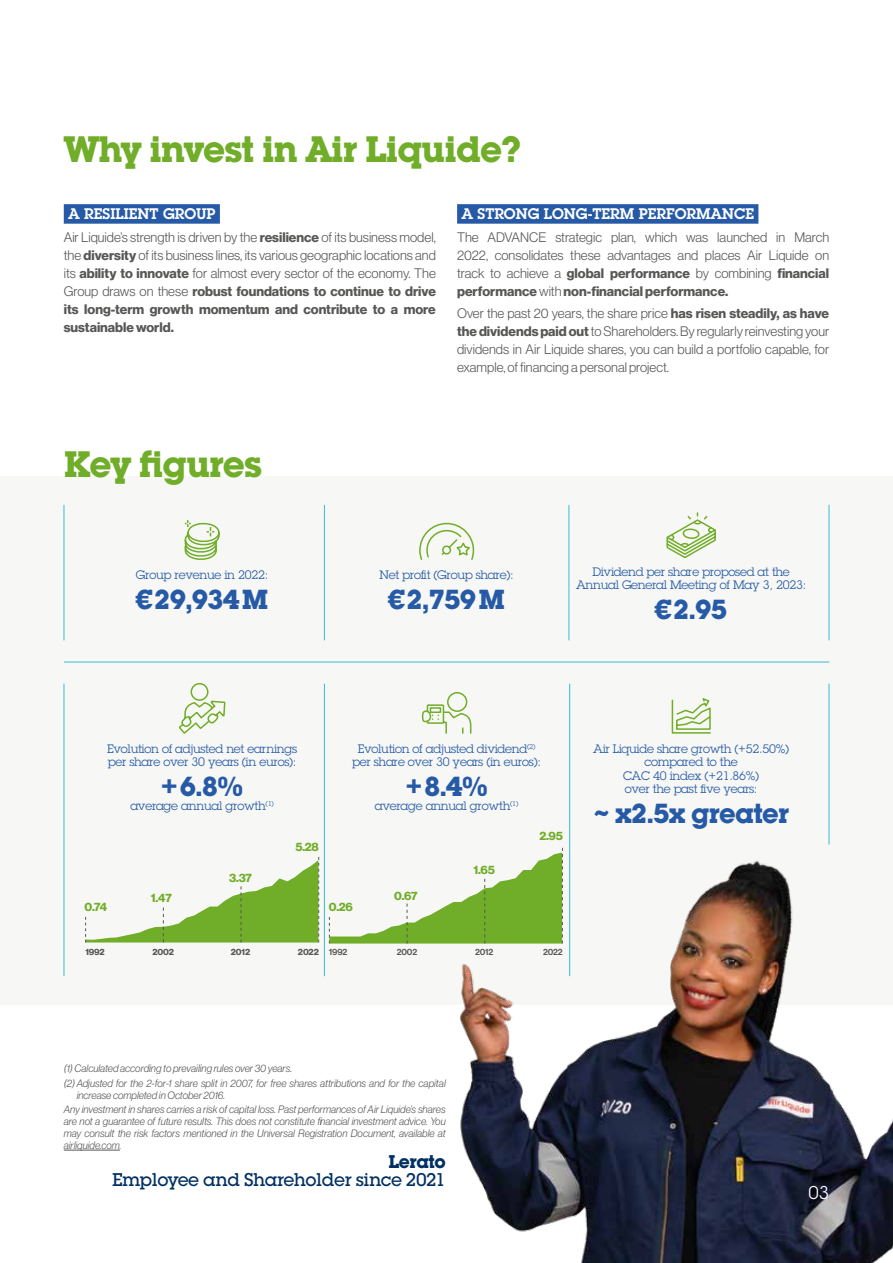
<style>
.page{position:relative;width:893px;height:1263px;background:#fff}
.page>*{position:absolute;margin:0;border:0;box-sizing:border-box;transform-origin:0 0}
.t1{font:700 36px "Lubalin Graph Std";letter-spacing:-.025em;color:#70ad28}
.t2{font:700 27px "Lubalin Graph Std";letter-spacing:-.025em;color:#265aa6}
.t3{font:500 18px "Lubalin Graph Std";letter-spacing:-.025em;color:#003063}
.t4{font:700 18px "Lubalin Graph Std";letter-spacing:-.025em;color:#003063}
.t5{font:18px "Lubalin Graph Std";color:#fff}
.t6{font:600 15px "Lubalin Graph Std";color:#fff}
.t7{font:13.5px/18px "N Haas Grotesk DS Std 45 Lt";color:#575756;text-align:justify}
.t8{font:13.5px/18px "N Haas Grotesk DS Std 75 Bd";color:#575756;text-align:justify}
.t9{font:12px/13.5px "Lubalin Graph Std";letter-spacing:-.025em;color:#265aa6;text-align:center}
.t10{font:11.85px "N Haas Grotesk DS Std 75 Bd";letter-spacing:-.02em;color:#70ad28}
.t11{font:10.5px/14.1px "N Haas Grotesk DS Std 46 Lt It";color:#575756}
.t12{font:8.85px "N Haas Grotesk DS Std 75 Bd";letter-spacing:-.02em;color:#575756}
.t13{font:8.85px "N Haas Grotesk DS Std 65 Md";letter-spacing:-.02em;color:#575756}
.s1{font-family:"N Haas Grotesk DS Std 75 Bd"}
.s2{font-family:"N Haas Grotesk DS Std 45 Lt"}
</style>
<div class="page">
<div style="left:0;top:476px;width:893px;height:529px;background:#f7f8f5"></div>
<svg style="left:85px;top:857px;width:234px;height:85px"></svg>
<svg style="left:329px;top:917px;width:64px;height:26px"></svg>
<hr style="left:324px;top:505px;width:1px;height:135px;background:#35bbd7">
<hr style="left:64px;top:505px;width:1px;height:135px;background:#35bbd7">
<hr style="left:324px;top:684px;width:1px;height:292px;background:#35bbd7">
<hr style="left:64px;top:684px;width:1px;height:292px;background:#35bbd7">
<hr style="left:829px;top:684px;width:1px;height:161px;background:#35bbd7">
<hr style="left:569px;top:505px;width:1px;height:135px;background:#35bbd7">
<hr style="left:829px;top:505px;width:1px;height:135px;background:#35bbd7">
<hr style="left:569px;top:684px;width:1px;height:292px;background:#35bbd7">
<hr style="left:64px;top:662px;width:765px;height:1px;background:#35bbd7">
<img style="left:393px;top:735px;width:500px;height:528px">
<div style="left:457px;top:204px;width:301px;height:20px;background:#265aa6"></div>
<div style="left:64px;top:204px;width:156px;height:20px;background:#265aa6"></div>
<svg style="left:184px;top:520px;width:36px;height:40px"></svg>
<svg style="left:419px;top:522px;width:56px;height:38px"></svg>
<svg style="left:178px;top:661px;width:48px;height:73px"></svg>
<svg style="left:421px;top:692px;width:51px;height:42px"></svg>
<svg style="left:671px;top:698px;width:40px;height:36px"></svg>
<svg style="left:666px;top:512px;width:50px;height:47px"></svg>
<hr style="left:64px;top:1150px;width:56px;height:1px;background:#575756">
<h1 class="t1" style="left:64px;top:126px;width:459px">Why invest in Air Liquide?</h1>
<p class="t6" style="left:461px;top:204px;width:294px">A STRONG LONG-TERM PERFORMANCE</p>
<p class="t7" style="left:457px;top:228px;width:374px">The ADVANCE strategic plan, which was launched in March 2022, consolidates these advantages and places Air Liquide on track to achieve a <span class="s1">global performance</span> by combining <span class="s1">financial</span></p>
<p class="t8" style="left:457px;top:282px;width:273px">performance <span class="s2">with</span> non-financial performance.</p>
<p class="t7" style="left:457px;top:304px;width:374px">Over the past 20 years, the share price <span class="s1">has risen steadily, as have the dividends paid out</span> to Shareholders. By regularly reinvesting your dividends in Air Liquide shares, you can build a portfolio capable, for example, of financing a personal project.</p>
<p class="t6" style="left:68px;top:204px;width:149px">A RESILIENT GROUP</p>
<p class="t7" style="left:64px;top:228px;width:374px">Air Liquide’s strength is driven by the <span class="s1">resilience</span> of its business model, the <span class="s1">diversity</span> of its business lines, its various geographic locations and its <span class="s1">ability to innovate</span> for almost every sector of the economy. The</p>
<p class="t8" style="left:64px;top:282px;width:374px"><span class="s2">Group draws on these</span> robust foundations to continue to drive its long-term growth momentum and contribute to a more sustainable world.</p>
<h1 class="t1" style="left:64px;top:440px;width:200px">Key figures</h1>
<p class="t9" style="left:136px;top:568px;width:134px">Group revenue in 2022:</p>
<h2 class="t2" style="left:136px;top:582px;width:134px">€29,934M</h2>
<p class="t9" style="left:379px;top:568px;width:136px">Net profit (Group share):</p>
<h2 class="t2" style="left:388px;top:582px;width:118px">€2,759M</h2>
<p class="t9" style="left:576px;top:564px;width:232px">Dividend per share proposed at the<br>Annual General Meeting of May 3, 2023:</p>
<h2 class="t2" style="left:655px;top:592px;width:74px">€2.95</h2>
<p class="t9" style="left:107px;top:742px;width:192px;text-align:left">Evolution of adjusted net earnings per share over 30 years (in euros):</p>
<h2 class="t2" style="left:161px;top:769px;width:83px">+6.8%</h2>
<p class="t9" style="left:130px;top:799px;width:145px">average annual growth<sup>(1)</sup></p>
<p class="t9" style="left:352px;top:742px;width:190px">Evolution of adjusted dividend<sup>(2) </sup>per share over 30 years (in euros):</p>
<h2 class="t2" style="left:406px;top:769px;width:83px">+8.4%</h2>
<p class="t9" style="left:375px;top:799px;width:145px">average annual growth<sup>(1)</sup></p>
<p class="t9" style="left:593px;top:742px;width:198px">Air Liquide share growth (+52.50%) compared to the<br>CAC 40 index (+21.86%)<br>over the past five years:</p>
<h2 class="t2" style="left:593px;top:796px;width:197px">~ x2.5x greater</h2>
<p class="t10" style="left:539px;top:829px;width:25px">2.95</p>
<p class="t10" style="left:295px;top:840px;width:25px">5.28</p>
<p class="t10" style="left:229px;top:870px;width:25px">3.37</p>
<p class="t10" style="left:474px;top:863px;width:23px">1.65</p>
<p class="t10" style="left:85px;top:900px;width:24px">0.74</p>
<p class="t10" style="left:151px;top:890px;width:23px">1.47</p>
<p class="t10" style="left:329px;top:900px;width:25px">0.26</p>
<p class="t10" style="left:394px;top:889px;width:25px">0.67</p>
<p class="t12" style="left:85px;top:946px;width:21px">1992</p>
<p class="t12" style="left:153px;top:946px;width:23px">2002</p>
<p class="t12" style="left:231px;top:946px;width:21px">2012</p>
<p class="t12" style="left:298px;top:946px;width:22px">2022</p>
<p class="t13" style="left:329px;top:947px;width:20px">1992</p>
<p class="t13" style="left:397px;top:947px;width:22px">2002</p>
<p class="t13" style="left:475px;top:947px;width:20px">2012</p>
<p class="t13" style="left:543px;top:947px;width:21px">2022</p>
<p class="t11" style="left:64px;top:1062px;width:383px">(1) Calculated according to prevailing rules over 30 years.<br>(2) Adjusted for the 2-for-1 share split in 2007, for free shares attributions and for the capital</p>
<p class="t11" style="left:64px;top:1088px;width:383px;text-indent:13px">increase completed in October 2016.<br>Any investment in shares carries a risk of capital loss. Past performances of Air Liquide’s shares</p>
<p class="t11" style="left:64px;top:1115px;width:383px;line-height:12px;text-align:justify">are not a guarantee of future results. This does not constitute financial investment advice. You may consult the risk factors mentioned in the Universal Registration Document, available at airliquide.com.</p>
<h3 class="t4" style="left:389px;top:1150px;width:59px">Lerato</h3>
<h3 class="t3" style="left:112px;top:1168px;width:335px">Employee and Shareholder since 2021</h3>
<h3 class="t5" style="left:808px;top:1181px;width:22px">03</h3>
</div>
